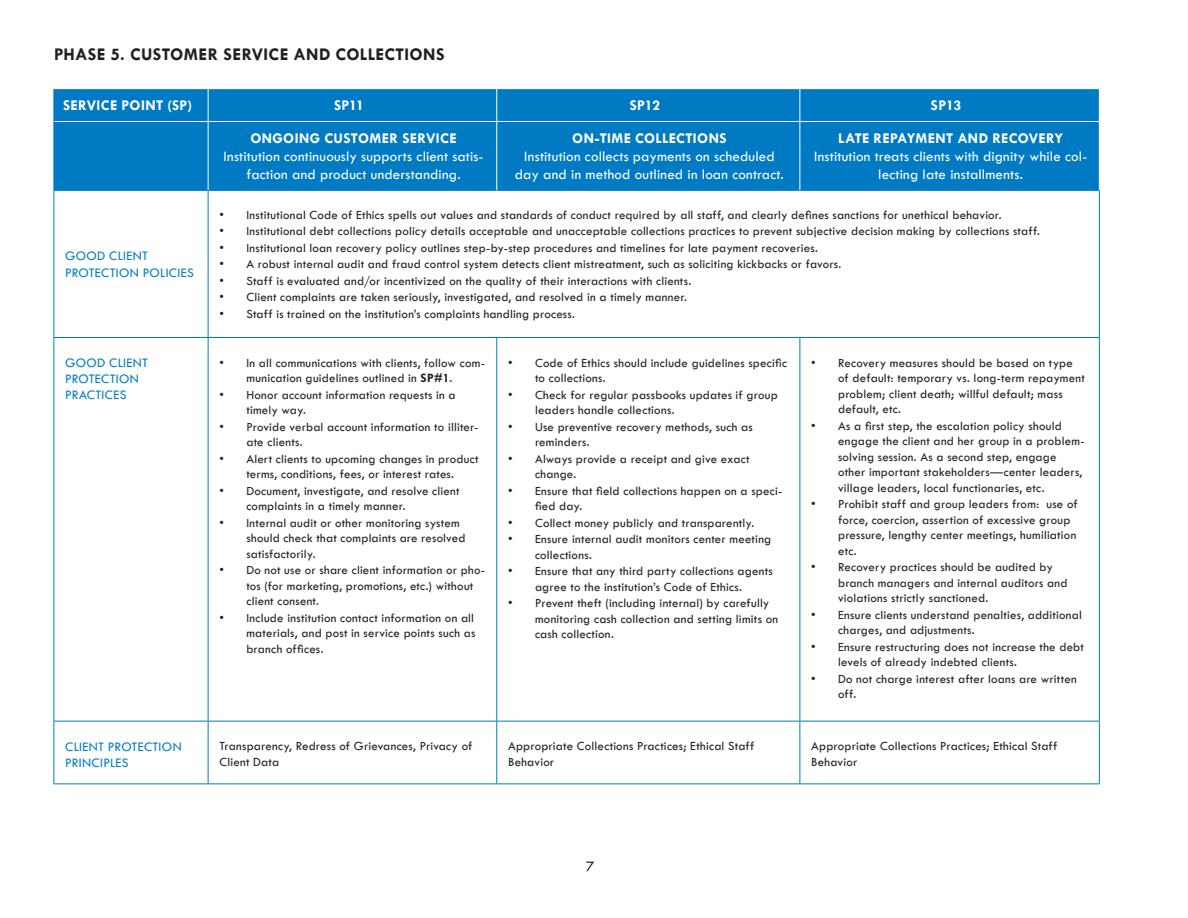
<style>
.page{position:relative;width:1188px;height:918px;background:#fff}
.page>*{position:absolute;margin:0;border:0;box-sizing:border-box;transform-origin:0 0}
.headerblack{font:700 18px "Tw Cen";letter-spacing:.02em;color:#231f20}
.tabellheaderwhite{font:15px/18px "Tw Cen";letter-spacing:.015em;color:#fff;text-align:center}
.tabellheaderwhite-2{font:700 15px "Tw Cen";letter-spacing:.025em;color:#fff}
.t1{font:15px "Tw Cen";color:#231f20}
.TABELLHEADERALLCAPS{font:13.5px/16.2px "Tw Cen";letter-spacing:.02em;color:#007bc3}
.tabelbullets{font:12.9px/15.5px "Tw Cen";letter-spacing:.015em;color:#231f20}
.tabelltext{font:12.9px/15.5px "Tw Cen";letter-spacing:.015em;color:#231f20}
.s1{font-weight:700}
</style>
<div class="page">
<div style="left:55px;top:89px;width:1044px;height:101px;background:#007bc3"></div>
<hr style="left:54px;top:190px;width:154px;height:1px;background:#007bc3">
<hr style="left:54px;top:191px;width:1px;height:146px;background:#007bc3">
<hr style="left:208px;top:190px;width:289px;height:1px;background:#007bc3">
<hr style="left:208px;top:191px;width:1px;height:146px;background:#007bc3">
<hr style="left:497px;top:190px;width:303px;height:1px;background:#007bc3">
<hr style="left:800px;top:190px;width:300px;height:1px;background:#007bc3">
<hr style="left:1099px;top:191px;width:1px;height:146px;background:#007bc3">
<hr style="left:54px;top:337px;width:154px;height:1px;background:#007bc3">
<hr style="left:54px;top:338px;width:1px;height:383px;background:#007bc3">
<hr style="left:208px;top:337px;width:289px;height:1px;background:#007bc3">
<hr style="left:208px;top:338px;width:1px;height:383px;background:#007bc3">
<hr style="left:497px;top:337px;width:303px;height:1px;background:#007bc3">
<hr style="left:496px;top:338px;width:1px;height:383px;background:#007bc3">
<hr style="left:800px;top:337px;width:300px;height:1px;background:#007bc3">
<hr style="left:800px;top:338px;width:1px;height:383px;background:#007bc3">
<hr style="left:1099px;top:338px;width:1px;height:383px;background:#007bc3">
<hr style="left:54px;top:721px;width:154px;height:1px;background:#007bc3">
<hr style="left:54px;top:721px;width:1px;height:63px;background:#007bc3">
<hr style="left:208px;top:721px;width:289px;height:1px;background:#007bc3">
<hr style="left:208px;top:721px;width:1px;height:63px;background:#007bc3">
<hr style="left:497px;top:721px;width:303px;height:1px;background:#007bc3">
<hr style="left:496px;top:721px;width:1px;height:63px;background:#007bc3">
<hr style="left:800px;top:721px;width:300px;height:1px;background:#007bc3">
<hr style="left:800px;top:721px;width:1px;height:63px;background:#007bc3">
<hr style="left:1099px;top:721px;width:1px;height:63px;background:#007bc3">
<hr style="left:54px;top:784px;width:154px;height:1px;background:#007bc3">
<hr style="left:208px;top:784px;width:289px;height:1px;background:#007bc3">
<hr style="left:497px;top:784px;width:303px;height:1px;background:#007bc3">
<hr style="left:800px;top:784px;width:300px;height:1px;background:#007bc3">
<hr style="left:208px;top:89px;width:1px;height:32px;background:#fff">
<hr style="left:496px;top:89px;width:1px;height:32px;background:#fff">
<hr style="left:800px;top:89px;width:1px;height:32px;background:#fff">
<hr style="left:54px;top:121px;width:154px;height:1px;background:#fff">
<hr style="left:208px;top:121px;width:289px;height:1px;background:#fff">
<hr style="left:208px;top:122px;width:1px;height:68px;background:#fff">
<hr style="left:497px;top:121px;width:303px;height:1px;background:#fff">
<hr style="left:496px;top:122px;width:1px;height:68px;background:#fff">
<hr style="left:800px;top:121px;width:300px;height:1px;background:#fff">
<hr style="left:800px;top:122px;width:1px;height:68px;background:#fff">
<hr style="left:54px;top:89px;width:1px;height:32px;background:#007bc3">
<hr style="left:54px;top:121px;width:1px;height:69px;background:#007bc3">
<p class="headerblack" style="left:54px;top:44px;width:392px">PHASE 5. CUSTOMER SERVICE AND COLLECTIONS</p>
<p class="tabellheaderwhite-2" style="left:63px;top:96px;width:131px">SERVICE POINT (SP)</p>
<p class="tabellheaderwhite-2" style="left:334px;top:96px;width:31px">SP11</p>
<p class="tabellheaderwhite-2" style="left:630px;top:96px;width:32px">SP12</p>
<p class="tabellheaderwhite-2" style="left:931px;top:96px;width:32px">SP13</p>
<p class="tabellheaderwhite-2" style="left:250px;top:129px;width:208px">ONGOING CUSTOMER SERVICE</p>
<p class="tabellheaderwhite" style="left:224px;top:147px;width:262px">Institution continuously supports client satis&shy;faction and product understanding.</p>
<p class="tabellheaderwhite-2" style="left:572px;top:129px;width:156px">ON-TIME COLLECTIONS</p>
<p class="tabellheaderwhite" style="left:515px;top:147px;width:270px">Institution collects payments on scheduled day and in method outlined in loan contract.</p>
<p class="tabellheaderwhite-2" style="left:838px;top:129px;width:227px">LATE REPAYMENT AND RECOVERY</p>
<p class="tabellheaderwhite" style="left:814px;top:147px;width:275px">Institution treats clients with dignity while col&shy;lecting late installments.</p>
<p class="TABELLHEADERALLCAPS" style="left:65px;top:248px;width:130px">GOOD CLIENT<br>PROTECTION POLICIES</p>
<p class="tabelbullets" style="left:219px;top:207px;width:784px">• Institutional Code of Ethics spells out values and standards of conduct required by all staff, and clearly defines sanctions for unethical behavior.</p>
<p class="tabelbullets" style="left:219px;top:223px;width:822px">• Institutional debt collections policy details acceptable and unacceptable collections practices to prevent subjective decision making by collections staff.</p>
<p class="tabelbullets" style="left:219px;top:240px;width:600px">• Institutional loan recovery policy outlines step-by-step procedures and timelines for late payment recoveries.</p>
<p class="tabelbullets" style="left:219px;top:257px;width:624px">• A robust internal audit and fraud control system detects client mistreatment, such as soliciting kickbacks or favors.</p>
<p class="tabelbullets" style="left:219px;top:273px;width:473px">• Staff is evaluated and/or incentivized on the quality of their interactions with clients.</p>
<p class="tabelbullets" style="left:219px;top:290px;width:469px">• Client complaints are taken seriously, investigated, and resolved in a timely manner.</p>
<p class="tabelbullets" style="left:219px;top:306px;width:357px">• Staff is trained on the institution’s complaints handling process.</p>
<p class="TABELLHEADERALLCAPS" style="left:65px;top:355px;width:84px">GOOD CLIENT<br>PROTECTION<br>PRACTICES</p>
<p class="tabelbullets" style="left:219px;top:355px;width:267px;text-align:center">• In all communications with clients, follow com&shy;munication guidelines outlined in <span class="s1">SP#1</span>.</p>
<p class="tabelbullets" style="left:246px;top:387px;width:211px;text-indent:-27px">• Honor account information requests in a timely way.</p>
<p class="tabelbullets" style="left:246px;top:419px;width:234px;text-indent:-27px">• Provide verbal account information to illiter&shy;ate clients.</p>
<p class="tabelbullets" style="left:219px;top:451px;width:261px;text-align:center">• Alert clients to upcoming changes in product terms, conditions, fees, or interest rates.</p>
<p class="tabelbullets" style="left:246px;top:483px;width:215px;text-indent:-27px">• Document, investigate, and resolve client complaints in a timely manner.</p>
<p class="tabelbullets" style="left:246px;top:515px;width:221px;text-indent:-27px">• Internal audit or other monitoring system should check that complaints are resolved satisfactorily.</p>
<p class="tabelbullets" style="left:246px;top:563px;width:240px;text-indent:-27px">• Do not use or share client information or pho&shy;tos (for marketing, promotions, etc.) without client consent.</p>
<p class="tabelbullets" style="left:246px;top:610px;width:231px;text-align:justify;text-indent:-27px">• Include institution contact information on all materials, and post in service points such as branch offices.</p>
<p class="tabelbullets" style="left:535px;top:355px;width:254px;text-indent:-27px">• Code of Ethics should include guidelines specific to collections.</p>
<p class="tabelbullets" style="left:535px;top:387px;width:244px;text-indent:-27px">• Check for regular passbooks updates if group leaders handle collections.</p>
<p class="tabelbullets" style="left:535px;top:419px;width:219px;text-indent:-27px">• Use preventive recovery methods, such as reminders.</p>
<p class="tabelbullets" style="left:535px;top:451px;width:216px;text-indent:-27px">• Always provide a receipt and give exact change.</p>
<p class="tabelbullets" style="left:535px;top:483px;width:249px;text-indent:-27px">• Ensure that field collections happen on a speci&shy;fied day.</p>
<p class="tabelbullets" style="left:508px;top:515px;width:248px">• Collect money publicly and transparently.</p>
<p class="tabelbullets" style="left:535px;top:532px;width:238px;text-indent:-27px">• Ensure internal audit monitors center meeting collections.</p>
<p class="tabelbullets" style="left:508px;top:564px;width:266px;text-align:center">• Ensure that any third party collections agents agree to the institution’s Code of Ethics.</p>
<p class="tabelbullets" style="left:535px;top:596px;width:245px;text-indent:-27px">• Prevent theft (including internal) by carefully monitoring cash collection and setting limits on cash collection.</p>
<p class="tabelbullets" style="left:838px;top:355px;width:248px;text-indent:-27px">• Recovery measures should be based on type of default: temporary vs. long-term repayment problem; client death; willful default; mass default, etc.</p>
<p class="tabelbullets" style="left:838px;top:418px;width:248px;text-indent:-27px">• As a first step, the escalation policy should engage the client and her group in a problem&shy;solving session. As a second step, engage other important stakeholders—center leaders, village leaders, local functionaries, etc.</p>
<p class="tabelbullets" style="left:838px;top:496px;width:241px;text-indent:-27px">• Prohibit staff and group leaders from: use of force, coercion, assertion of excessive group pressure, lengthy center meetings, humiliation etc.</p>
<p class="tabelbullets" style="left:838px;top:559px;width:231px;text-indent:-27px">• Recovery practices should be audited by branch managers and internal auditors and violations strictly sanctioned.</p>
<p class="tabelbullets" style="left:838px;top:607px;width:245px;text-indent:-27px">• Ensure clients understand penalties, additional charges, and adjustments.</p>
<p class="tabelbullets" style="left:838px;top:639px;width:247px;text-indent:-27px">• Ensure restructuring does not increase the debt levels of already indebted clients.</p>
<p class="tabelbullets" style="left:838px;top:671px;width:240px;text-indent:-27px">• Do not charge interest after loans are written off.</p>
<p class="TABELLHEADERALLCAPS" style="left:65px;top:738px;width:118px">CLIENT PROTECTION<br>PRINCIPLES</p>
<p class="tabelltext" style="left:219px;top:738px;width:255px">Transparency, Redress of Grievances, Privacy of<br>Client Data</p>
<p class="tabelltext" style="left:508px;top:738px;width:248px">Appropriate Collections Practices; Ethical Staff<br>Behavior</p>
<p class="tabelltext" style="left:811px;top:738px;width:248px">Appropriate Collections Practices; Ethical Staff<br>Behavior</p>
<p class="t1" style="left:586px;top:857px;width:10px">7</p>
</div>
